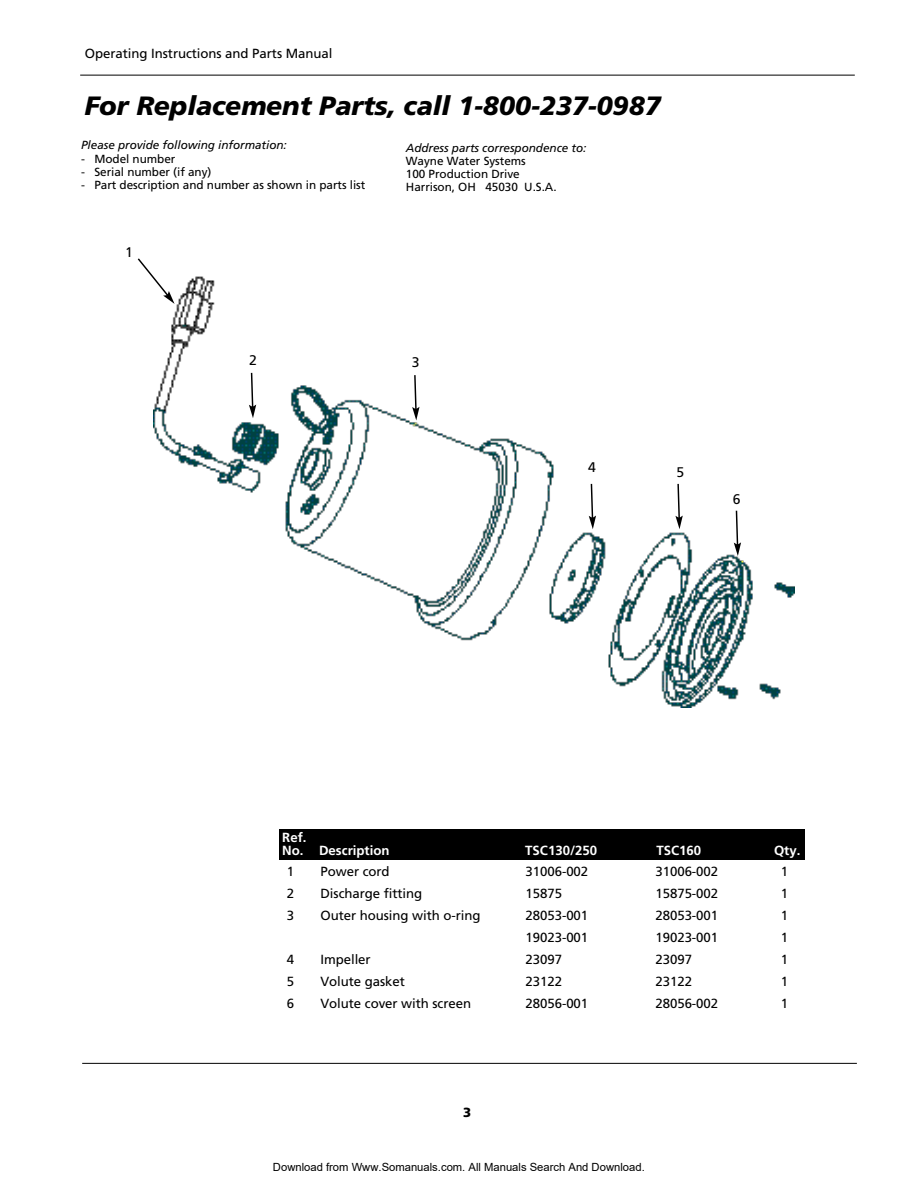
<style>
.page{position:relative;width:918px;height:1188px;background:#fff}
.page>*{position:absolute;margin:0;border:0;box-sizing:border-box;transform-origin:0 0}
.t1{font:italic 900 26.4px "Frutiger";letter-spacing:-.005em;color:#000}
.t2{font:13.95px "Frutiger";color:#000}
.t3{font:13.2px "Frutiger";letter-spacing:-.005em;color:#000}
.t4{font:700 13.2px/13.2px "Frutiger";color:#fff}
.t5{font:900 13.2px "Frutiger";color:#000}
.t6{font:11.7px/13.2px "Frutiger";letter-spacing:-.005em;color:#000}
.t7{font:italic 11.7px "Frutiger";letter-spacing:-.005em;color:#000}
.t8{font:11.25px "Arial";color:#000}
</style>
<div class="page">
<svg style="left:80px;top:74px;width:775px;height:2px;background:#7f7f7f"></svg>
<svg style="left:82px;top:1063px;width:775px;height:1px"></svg>
<div style="left:279px;top:829px;width:525px;height:31px;background:#000"></div>
<img style="left:154px;top:276px;width:641px;height:431px">
<svg style="left:138px;top:258px;width:37px;height:46px"></svg>
<svg style="left:249px;top:373px;width:7px;height:45px"></svg>
<svg style="left:412px;top:375px;width:8px;height:45px"></svg>
<svg style="left:589px;top:484px;width:7px;height:45px"></svg>
<svg style="left:675px;top:484px;width:8px;height:45px"></svg>
<svg style="left:734px;top:511px;width:7px;height:45px"></svg>
<p class="t3" style="left:85px;top:48px;width:249px">Operating Instructions and Parts Manual</p>
<h1 class="t1" style="left:85px;top:95px;width:578px">For Replacement Parts, call 1-800-237-0987</h1>
<p class="t7" style="left:81px;top:141px;width:207px">Please provide following information:</p>
<p class="t6" style="left:81px;top:153px;width:96px">- Model number</p>
<p class="t6" style="left:81px;top:166px;width:132px">- Serial number (if any)</p>
<p class="t6" style="left:81px;top:179px;width:286px">- Part description and number as shown in parts list</p>
<p class="t7" style="left:406px;top:143px;width:182px">Address parts correspondence to:</p>
<p class="t6" style="left:406px;top:155px;width:152px">Wayne Water Systems<br>100 Production Drive<br>Harrison, OH 45030 U.S.A.</p>
<p class="t2" style="left:125px;top:246px;width:9px">1</p>
<p class="t2" style="left:249px;top:355px;width:9px">2</p>
<p class="t2" style="left:412px;top:356px;width:9px">3</p>
<p class="t2" style="left:588px;top:462px;width:9px">4</p>
<p class="t2" style="left:676px;top:466px;width:9px">5</p>
<p class="t2" style="left:733px;top:494px;width:9px">6</p>
<p class="t4" style="left:282px;top:831px;width:109px">Ref.<br>No. Description</p>
<p class="t4" style="left:525px;top:845px;width:74px">TSC130/250</p>
<p class="t4" style="left:656px;top:845px;width:46px">TSC160</p>
<p class="t4" style="left:774px;top:845px;width:28px">Qty.</p>
<p class="t3" style="left:287px;top:866px;width:9px">1</p>
<p class="t3" style="left:320px;top:866px;width:71px">Power cord</p>
<p class="t3" style="left:526px;top:866px;width:64px">31006-002</p>
<p class="t3" style="left:656px;top:866px;width:64px">31006-002</p>
<p class="t3" style="left:781px;top:866px;width:9px">1</p>
<p class="t3" style="left:287px;top:888px;width:9px">2</p>
<p class="t3" style="left:320px;top:888px;width:103px">Discharge fitting</p>
<p class="t3" style="left:526px;top:888px;width:38px">15875</p>
<p class="t3" style="left:656px;top:888px;width:64px">15875-002</p>
<p class="t3" style="left:781px;top:888px;width:9px">1</p>
<p class="t3" style="left:287px;top:910px;width:9px">3</p>
<p class="t3" style="left:320px;top:910px;width:162px">Outer housing with o-ring</p>
<p class="t3" style="left:526px;top:910px;width:64px">28053-001</p>
<p class="t3" style="left:656px;top:910px;width:64px">28053-001</p>
<p class="t3" style="left:781px;top:910px;width:9px">1</p>
<p class="t3" style="left:526px;top:932px;width:64px">19023-001</p>
<p class="t3" style="left:656px;top:932px;width:64px">19023-001</p>
<p class="t3" style="left:781px;top:932px;width:9px">1</p>
<p class="t3" style="left:287px;top:954px;width:9px">4</p>
<p class="t3" style="left:320px;top:954px;width:52px">Impeller</p>
<p class="t3" style="left:526px;top:954px;width:38px">23097</p>
<p class="t3" style="left:656px;top:954px;width:38px">23097</p>
<p class="t3" style="left:781px;top:954px;width:9px">1</p>
<p class="t3" style="left:287px;top:976px;width:9px">5</p>
<p class="t3" style="left:320px;top:976px;width:86px">Volute gasket</p>
<p class="t3" style="left:526px;top:976px;width:38px">23122</p>
<p class="t3" style="left:656px;top:976px;width:38px">23122</p>
<p class="t3" style="left:781px;top:976px;width:9px">1</p>
<p class="t3" style="left:287px;top:998px;width:9px">6</p>
<p class="t3" style="left:320px;top:998px;width:152px">Volute cover with screen</p>
<p class="t3" style="left:526px;top:998px;width:64px">28056-001</p>
<p class="t3" style="left:656px;top:998px;width:64px">28056-002</p>
<p class="t3" style="left:781px;top:998px;width:9px">1</p>
<p class="t5" style="left:463px;top:1107px;width:10px">3</p>
<p class="t8" style="left:273px;top:1160px;width:373px">Download from Www.Somanuals.com. All Manuals Search And Download.</p>
</div>
